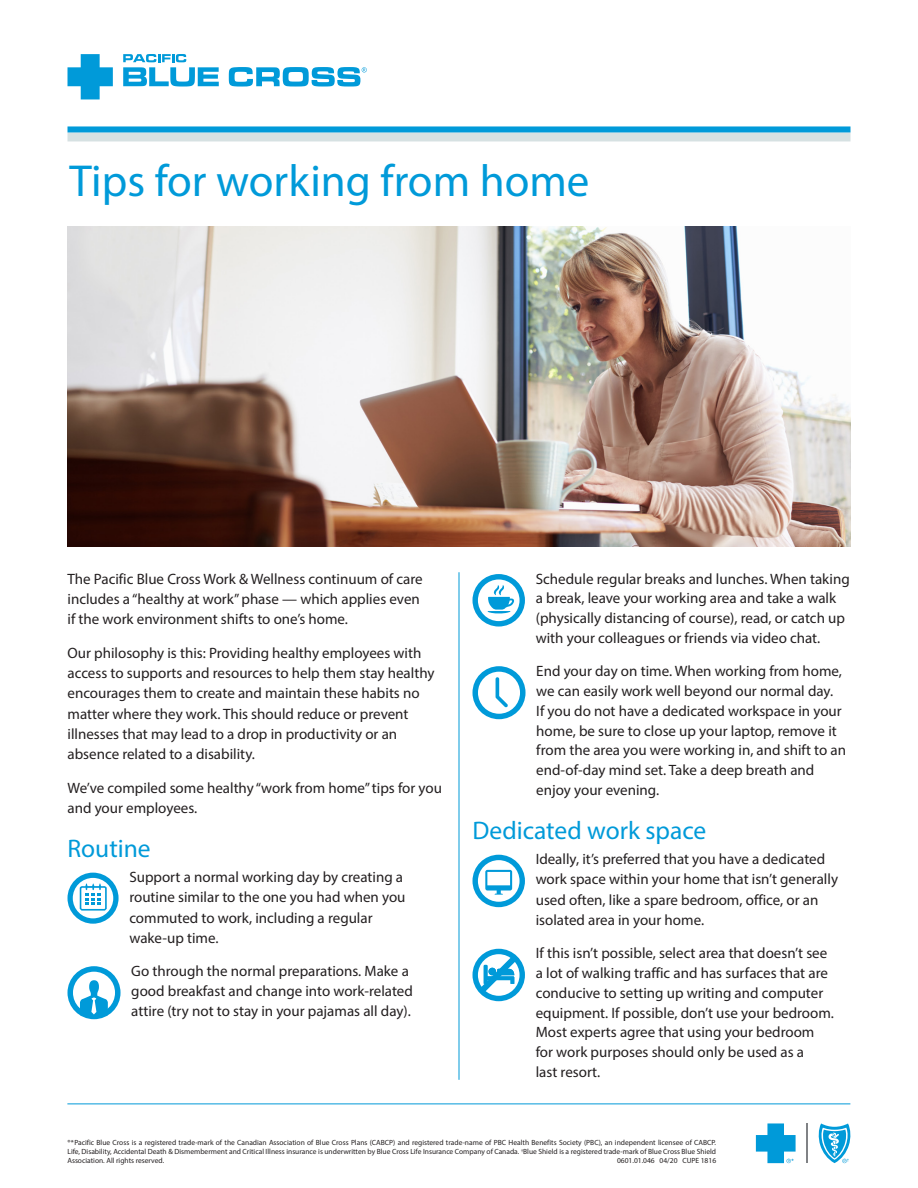
<style>
.page{position:relative;width:918px;height:1188px;background:#fff}
.page>*{position:absolute;margin:0;border:0;box-sizing:border-box;transform-origin:0 0}
.pbc_headers_large{font:45px "Myriad Pro";color:#009ad9}
.pbc_headers_small{font:25.5px "Myriad Pro";color:#009ad9}
.pbc_body_copy_space{font:15px/19.8px "Myriad Pro";color:#231f20}
.pbc_body_copy_NO_spa{font:15px/20.2px "Myriad Pro";color:#231f20}
.pbc_boilerplate{font:7.5px/9px "Myriad Pro";color:#231f20;text-align:justify}
</style>
<div class="page">
<svg style="left:818px;top:1123px;width:32px;height:40px"></svg>
<hr style="left:807px;top:1123px;width:1px;height:40px;background:#808285">
<svg style="left:756px;top:1123px;width:40px;height:40px"></svg>
<svg style="left:68px;top:873px;width:51px;height:51px"></svg>
<svg style="left:67px;top:966px;width:54px;height:53px"></svg>
<svg style="left:473px;top:574px;width:52px;height:53px"></svg>
<svg style="left:472px;top:666px;width:54px;height:53px"></svg>
<svg style="left:473px;top:855px;width:52px;height:52px"></svg>
<svg style="left:473px;top:949px;width:52px;height:52px"></svg>
<img style="left:68px;top:227px;width:782px;height:319px">
<hr style="left:67px;top:1104px;width:783px;height:1px;background:#009ad9">
<hr style="left:459px;top:572px;width:1px;height:508px;background:#009ad9">
<svg style="left:229px;top:67px;width:138px;height:20px"></svg>
<svg style="left:123px;top:54px;width:96px;height:33px"></svg>
<svg style="left:68px;top:54px;width:45px;height:45px"></svg>
<div style="left:68px;top:132px;width:782px;height:9px;background:#d6e1e2"></div>
<div style="left:68px;top:126px;width:782px;height:6px;background:#009ad9"></div>
<p class="pbc_headers_large" style="left:69px;top:153px;width:522px">Tips for working from home</p>
<p class="pbc_body_copy_NO_spa" style="left:68px;top:568px;width:357px">The Pacific Blue Cross Work &amp; Wellness continuum of care includes a “healthy at work” phase — which applies even if the work environment shifts to one’s home.</p>
<p class="pbc_body_copy_NO_spa" style="left:68px;top:642px;width:369px">Our philosophy is this: Providing healthy employees with access to supports and resources to help them stay healthy encourages them to create and maintain these habits no matter where they work. This should reduce or prevent illnesses that may lead to a drop in productivity or an absence related to a disability.</p>
<p class="pbc_body_copy_NO_spa" style="left:68px;top:777px;width:376px">We’ve compiled some healthy “work from home” tips for you and your employees.</p>
<p class="pbc_headers_small" style="left:68px;top:832px;width:85px">Routine</p>
<p class="pbc_body_copy_space" style="left:129px;top:867px;width:278px;line-height:20.2px">Support a normal working day by creating a routine similar to the one you had when you commuted to work, including a regular wake-up time.</p>
<p class="pbc_body_copy_space" style="left:131px;top:961px;width:283px">Go through the normal preparations. Make a good breakfast and change into work-related attire (try not to stay in your pajamas all day).</p>
<p class="pbc_body_copy_space" style="left:536px;top:568px;width:316px">Schedule regular breaks and lunches. When taking a break, leave your working area and take a walk (physically distancing of course), read, or catch up with your colleagues or friends via video chat.</p>
<p class="pbc_body_copy_space" style="left:536px;top:661px;width:311px">End your day on time. When working from home, we can easily work well beyond our normal day.<br>If you do not have a dedicated workspace in your home, be sure to close up your laptop, remove it from the area you were working in, and shift to an end-of-day mind set. Take a deep breath and enjoy your evening.</p>
<p class="pbc_headers_small" style="left:472px;top:814px;width:235px">Dedicated work space</p>
<p class="pbc_body_copy_space" style="left:536px;top:849px;width:304px;line-height:20.2px">Ideally, it’s preferred that you have a dedicated work space within your home that isn’t generally used often, like a spare bedroom, office, or an isolated area in your home.</p>
<p class="pbc_body_copy_space" style="left:536px;top:943px;width:300px">If this isn’t possible, select area that doesn’t see a lot of walking traffic and has surfaces that are conducive to setting up writing and computer equipment. If possible, don’t use your bedroom.<br>Most experts agree that using your bedroom for work purposes should only be used as a<br>last resort.</p>
<p class="pbc_boilerplate" style="left:67px;top:1138px;width:650px">®*Pacific Blue Cross is a registered trade-mark of the Canadian Association of Blue Cross Plans (CABCP) and registered trade-name of PBC Health Benefits Society (PBC), an independent licensee of CABCP.<br>Life, Disability, Accidental Death &amp; Dismemberment and Critical Illness insurance is underwritten by Blue Cross Life Insurance Company of Canada. <sup>†</sup>Blue Shield is a registered trade-mark of Blue Cross Blue Shield Association. All rights reserved.</p>
<p class="pbc_boilerplate" style="left:617px;top:1156px;width:101px">0601.01.046 04/20 CUPE 1816</p>
</div>
